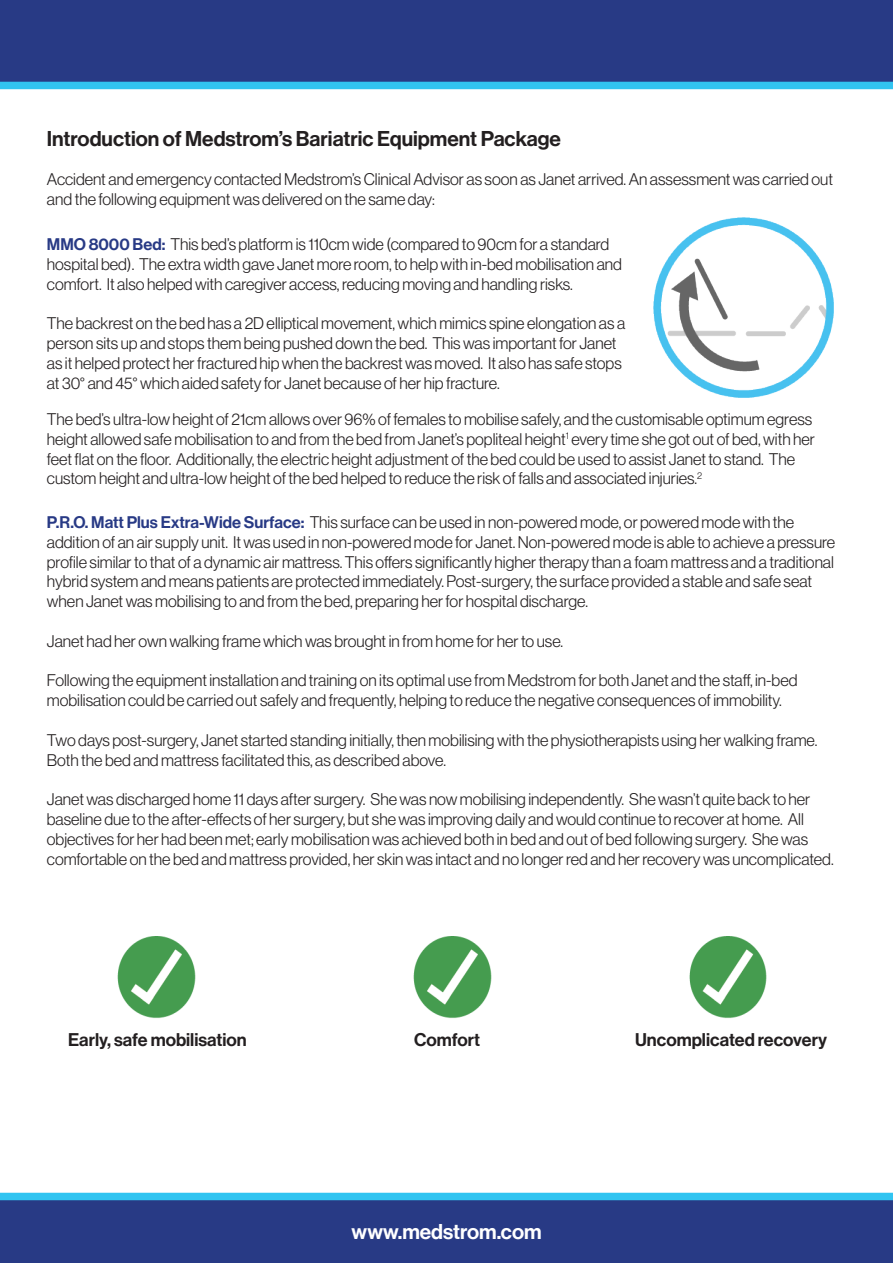
<style>
.page{position:relative;width:893px;height:1263px;background:#fff}
.page>*{position:absolute;margin:0;border:0;box-sizing:border-box;transform-origin:0 0}
.t1{font:21px "N Haas Grotesk DS Pro 65 Md";color:#231f20}
.t2{font:21px "N Haas Grotesk DS Pro 65 Md";color:#fff}
.t3{font:18px "N Haas Grotesk DS Pro 65 Md";color:#231f20}
.t4{font:16.5px/19.8px "N Haas Grotesk DS Pro 45 Lt";color:#231f20}
.s1{font-family:"N Haas Grotesk DS Pro 65 Md";color:#283a85}
</style>
<div class="page">
<img style="left:654px;top:218px;width:180px;height:180px">
<img style="left:689px;top:936px;width:78px;height:82px">
<img style="left:413px;top:936px;width:79px;height:82px">
<img style="left:117px;top:936px;width:79px;height:82px">
<svg style="left:0;top:0;width:893px;height:89px;background:#28458d"></svg>
<svg style="left:0;top:1193px;width:893px;height:70px;background:#284890"></svg>
<p class="t1" style="left:47px;top:126px;width:516px">Introduction of Medstrom’s Bariatric Equipment Package</p>
<p class="t4" style="left:47px;top:169px;width:788px">Accident and emergency contacted Medstrom’s Clinical Advisor as soon as Janet arrived. An assessment was carried out and the following equipment was delivered on the same day:</p>
<p class="t4" style="left:47px;top:234px;width:577px"><span class="s1">MMO 8000 Bed:</span> This bed’s platform is 110cm wide (compared to 90cm for a standard hospital bed). The extra width gave Janet more room, to help with in-bed mobilisation and comfort. It also helped with caregiver access, reducing moving and handling risks.</p>
<p class="t4" style="left:47px;top:314px;width:580px">The backrest on the bed has a 2D elliptical movement, which mimics spine elongation as a person sits up and stops them being pushed down the bed. This was important for Janet as it helped protect her fractured hip when the backrest was moved. It also has safe stops at 30° and 45° which aided safety for Janet because of her hip fracture.</p>
<p class="t4" style="left:47px;top:409px;width:769px">The bed’s ultra-low height of 21cm allows over 96% of females to mobilise safely, and the customisable optimum egress height allowed safe mobilisation to and from the bed from Janet’s popliteal height<sup>1</sup> every time she got out of bed, with her feet flat on the floor. Additionally, the electric height adjustment of the bed could be used to assist Janet to stand. The custom height and ultra-low height of the bed helped to reduce the risk of falls and associated injuries.<sup>2</sup></p>
<p class="t4" style="left:47px;top:512px;width:790px"><span class="s1">P.R.O. Matt Plus Extra-Wide Surface:</span> This surface can be used in non-powered mode, or powered mode with the addition of an air supply unit. It was used in non-powered mode for Janet. Non-powered mode is able to achieve a pressure profile similar to that of a dynamic air mattress. This offers significantly higher therapy than a foam mattress and a traditional hybrid system and means patients are protected immediately. Post-surgery, the surface provided a stable and safe seat when Janet was mobilising to and from the bed, preparing her for hospital discharge.</p>
<p class="t4" style="left:47px;top:631px;width:518px">Janet had her own walking frame which was brought in from home for her to use.</p>
<p class="t4" style="left:47px;top:671px;width:752px">Following the equipment installation and training on its optimal use from Medstrom for both Janet and the staff, in-bed mobilisation could be carried out safely and frequently, helping to reduce the negative consequences of immobility.</p>
<p class="t4" style="left:47px;top:730px;width:772px">Two days post-surgery, Janet started standing initially, then mobilising with the physiotherapists using her walking frame.<br>Both the bed and mattress facilitated this, as described above.</p>
<p class="t4" style="left:47px;top:789px;width:788px">Janet was discharged home 11 days after surgery. She was now mobilising independently. She wasn’t quite back to her baseline due to the after-effects of her surgery, but she was improving daily and would continue to recover at home. All objectives for her had been met; early mobilisation was achieved both in bed and out of bed following surgery. She was comfortable on the bed and mattress provided, her skin was intact and no longer red and her recovery was uncomplicated.</p>
<p class="t3" style="left:68px;top:1029px;width:180px">Early, safe mobilisation</p>
<p class="t3" style="left:414px;top:1029px;width:68px">Comfort</p>
<p class="t3" style="left:635px;top:1029px;width:193px">Uncomplicated recovery</p>
<p class="t2" style="left:351px;top:1219px;width:192px">www.medstrom.com</p>
</div>
